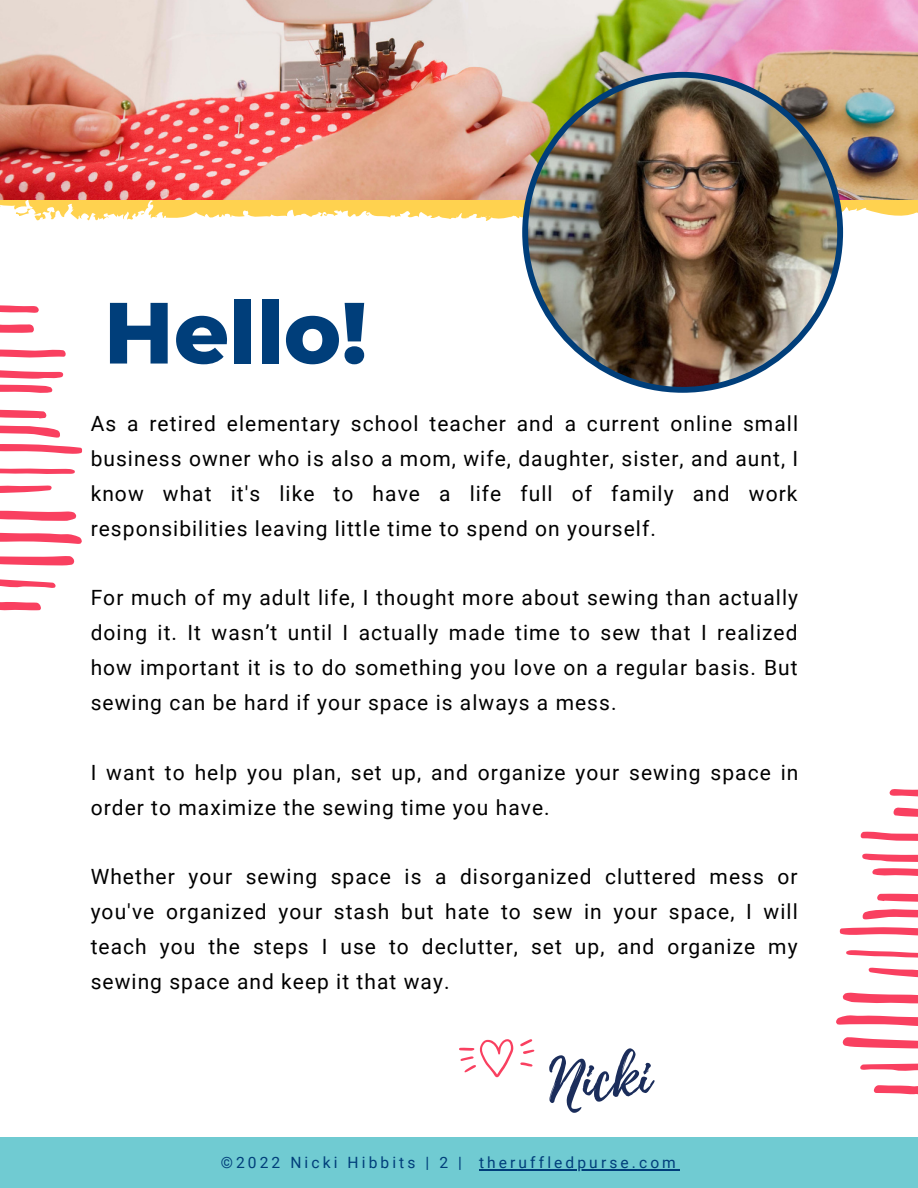
<style>
.page{position:relative;width:918px;height:1188px;background:#fff}
.page>*{position:absolute;margin:0;border:0;box-sizing:border-box;transform-origin:0 0}
.t1{font:800 86.7px "Montserrat";color:#003e7a}
.t2{font:58.65px "Playlist Script";color:#1b2d5b}
.t3{font:21px/34.8px "Roboto";letter-spacing:.05em;color:#000;text-align:justify}
.t4{font:15.6px "Roboto";letter-spacing:.2em;color:#003e7a}
</style>
<div class="page">
<svg style="left:0;top:199px;width:918px;height:37px"></svg>
<svg style="left:0;top:305px;width:83px;height:306px"></svg>
<div style="left:0;top:1138px;width:918px;height:50px;background:#70cbd2"></div>
<svg style="left:836px;top:789px;width:82px;height:306px"></svg>
<hr style="left:479px;top:1170px;width:200px;height:1px;background:#003e7a">
<img style="left:0;top:0;width:918px;height:199px">
<img style="left:522px;top:72px;width:321px;height:321px">
<svg style="left:459px;top:1039px;width:75px;height:38px"></svg>
<h1 class="t1" style="left:104px;top:280px;width:265px">Hello!</h1>
<p class="t3" style="left:91px;top:406px;width:709px">As a retired elementary school teacher and a current online small business owner who is also a mom, wife, daughter, sister, and aunt, I know what it's like to have a life full of family and work responsibilities leaving little time to spend on yourself.</p>
<p class="t3" style="left:91px;top:581px;width:709px">For much of my adult life, I thought more about sewing than actually doing it. It wasn’t until I actually made time to sew that I realized how important it is to do something you love on a regular basis. But sewing can be hard if your space is always a mess.</p>
<p class="t3" style="left:91px;top:755px;width:709px">I want to help you plan, set up, and organize your sewing space in order to maximize the sewing time you have.</p>
<p class="t3" style="left:91px;top:860px;width:709px">Whether your sewing space is a disorganized cluttered mess or you've organized your stash but hate to sew in your space, I will teach you the steps I use to declutter, set up, and organize my sewing space and keep it that way.</p>
<h2 class="t2" style="left:547px;top:1039px;width:103px;rotate:-2deg">Nicki</h2>
<p class="t4" style="left:221px;top:1154px;width:457px">©2022 Nicki Hibbits | 2 | theruffledpurse.com</p>
</div>
